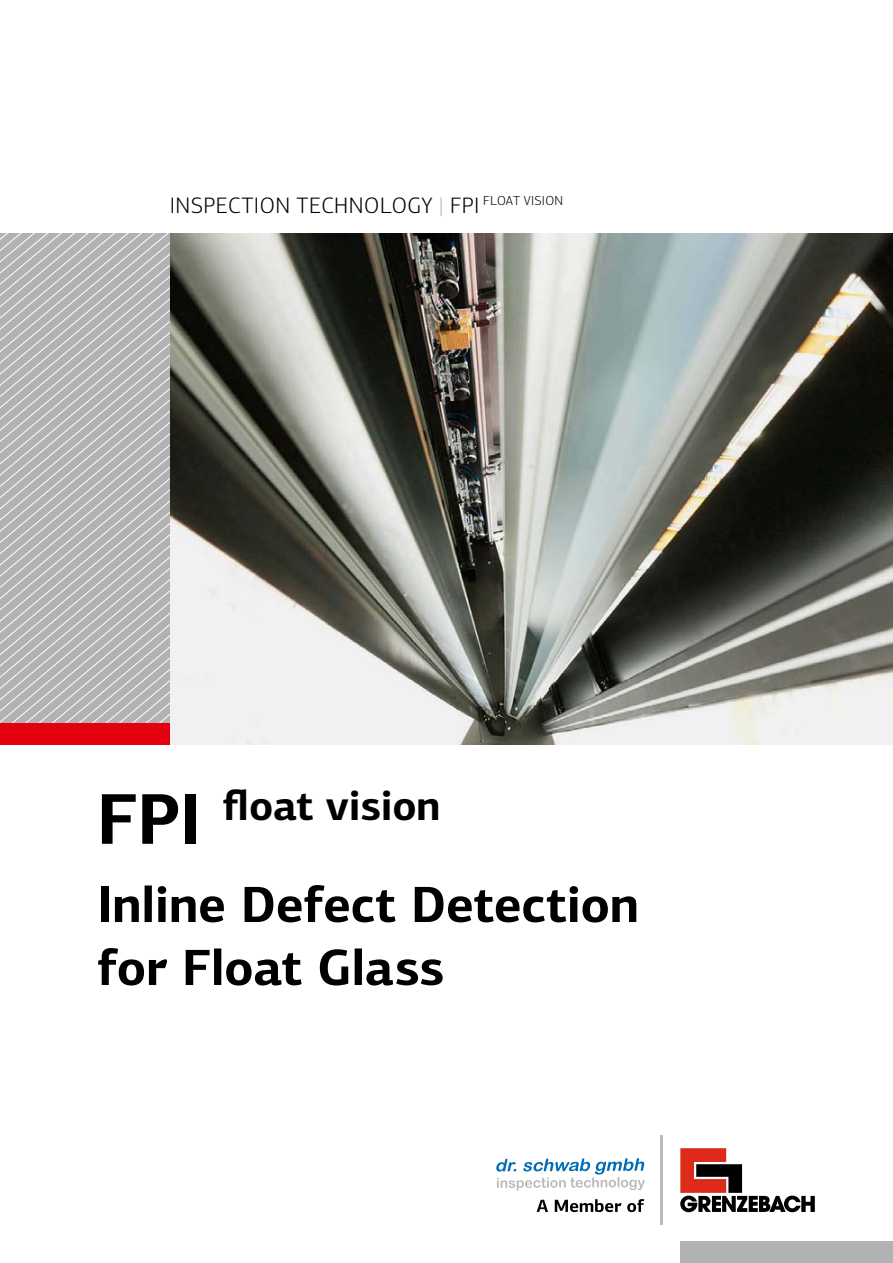
<style>
.page{position:relative;width:893px;height:1263px;background:#fff}
.page>*{position:absolute;margin:0;border:0;box-sizing:border-box;transform-origin:0 0}
.t1{font:700 51px/63px "PF Centro Sans Pro";letter-spacing:-.005em;color:#000}
.t2{font:700 42px "PF Centro Sans Pro";letter-spacing:-.015em;color:#000}
.t3{font:300 22.5px "PF Centro Sans Pro";letter-spacing:.02em;color:#000}
.s1{color:#b1b2b3}
.s2{font-size:72px}
</style>
<div class="page">
<div style="left:0;top:723px;width:170px;height:21px;background:#e3000f"></div>
<svg style="left:0;top:234px;width:170px;height:489px;background:#b9babb"></svg>
<div style="left:680px;top:1242px;width:213px;height:21px;background:#b1b2b3"></div>
<hr style="left:660px;top:1134px;width:2px;height:90px;background:#bababb">
<svg style="left:680px;top:1148px;width:135px;height:64px"></svg>
<svg style="left:537px;top:1200px;width:11px;height:12px"></svg>
<svg style="left:555px;top:1199px;width:66px;height:13px"></svg>
<svg style="left:627px;top:1199px;width:17px;height:13px"></svg>
<svg style="left:496px;top:1158px;width:149px;height:33px"></svg>
<img style="left:170px;top:234px;width:723px;height:510px">
<p class="t3" style="left:170px;top:192px;width:395px">INSPECTI ON TECHNOLOGY <span class="s1">|</span> FPI <sup>FLOAT</sup> <sup>VISI</sup> <sup>ON</sup></p>
<h2 class="t2" style="left:97px;top:779px;width:345px"><span class="s2">FPI</span> float vision</h2>
<h1 class="t1" style="left:97px;top:872px;width:544px">Inline Defect Detection for Float Glass</h1>
</div>
